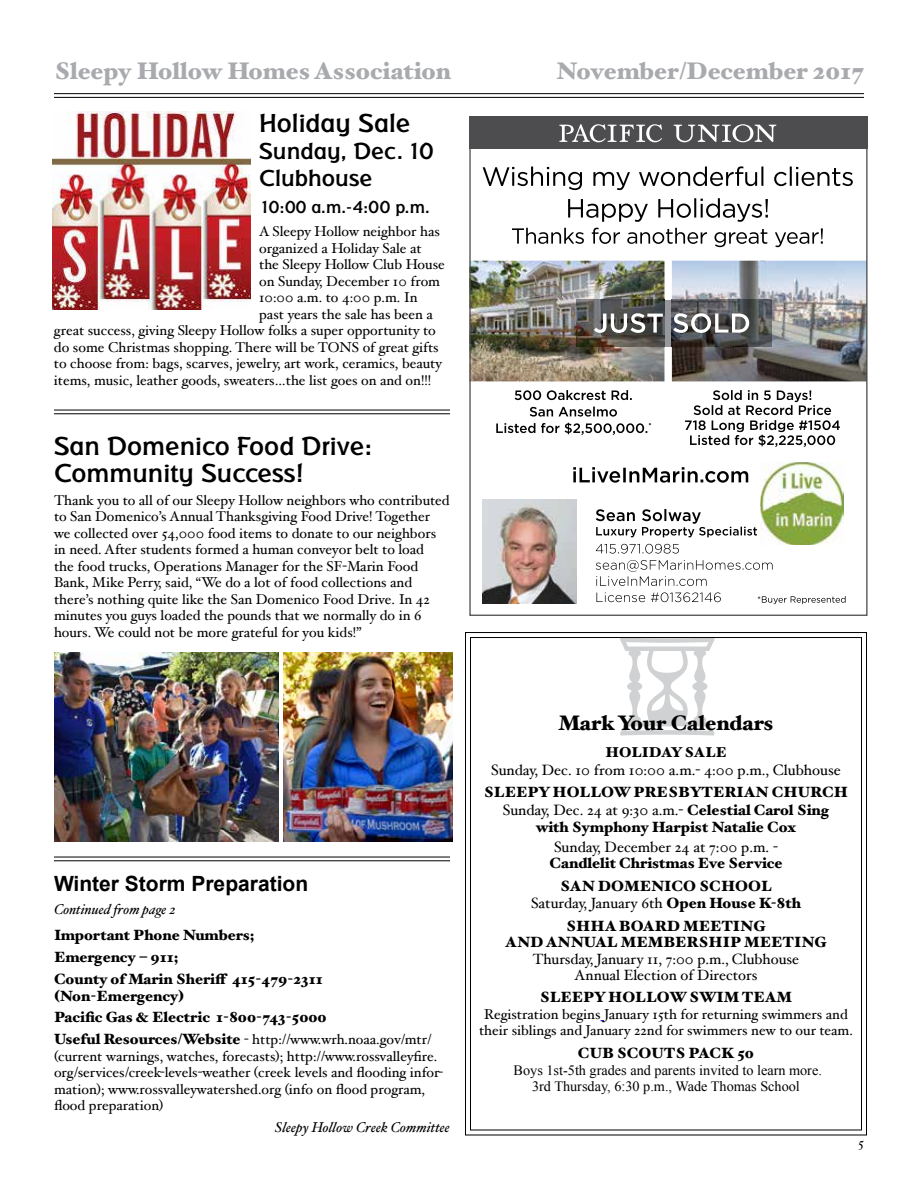
<style>
.page{position:relative;width:918px;height:1188px;background:#fff}
.page>*{position:absolute;margin:0;border:0;box-sizing:border-box;transform-origin:0 0}
.t1{font:500 27px/27px "Badger";color:#000;scale:1.1 1}
.t2{font:900 24px "Hoefler Text";color:#a8aaad}
.t3{font:500 24px/27px "Badger";color:#000;scale:1.1 1}
.t4{font:700 21px "Arial";color:#000}
.t5{font:900 21px "Hoefler Text";color:#000}
.t6{font:500 18px "Badger";color:#000;scale:1.1 1}
.t7{font:15px "Hoefler Text";color:#000}
.t8{font:900 14.85px/21.9px "Hoefler Text";color:#000;text-align:center}
.t9{font:14.85px/16.5px "Hoefler Text";color:#000;text-align:center}
.t10{font:14.25px/16.5px "Hoefler Text";color:#000}
.t11{font:14.25px/16.5px "Times New Roman";color:#000;text-align:center}
.t12{font:italic 14.25px "Hoefler Text";color:#000}
.t13{font:900 14.25px "Hoefler Text";color:#000}
.t14{font:13.5px "Hoefler Text";color:#000}
.s1{font-weight:900;font-size:14.85px}
.s2{font-weight:400}
</style>
<div class="page">
<hr style="left:54px;top:93px;width:810px;height:1px;background:#000">
<hr style="left:54px;top:97px;width:810px;height:1px;background:#000">
<svg style="left:465px;top:632px;width:402px;height:504px"></svg>
<img style="left:52px;top:111px;width:198px;height:198px">
<img style="left:471px;top:261px;width:193px;height:120px">
<img style="left:672px;top:261px;width:193px;height:120px">
<img style="left:760px;top:462px;width:83px;height:83px">
<img style="left:482px;top:499px;width:95px;height:105px">
<svg style="left:596px;top:592px;width:125px;height:10px"></svg>
<svg style="left:596px;top:560px;width:177px;height:26px"></svg>
<svg style="left:596px;top:544px;width:83px;height:10px"></svg>
<svg style="left:596px;top:509px;width:161px;height:28px"></svg>
<div style="left:469px;top:116px;width:398px;height:33px;background:#4d4d4f"></div>
<svg style="left:573px;top:467px;width:175px;height:16px"></svg>
<svg style="left:674px;top:124px;width:102px;height:18px"></svg>
<svg style="left:559px;top:124px;width:103px;height:18px"></svg>
<svg style="left:496px;top:423px;width:155px;height:12px"></svg>
<svg style="left:530px;top:407px;width:87px;height:10px"></svg>
<svg style="left:515px;top:390px;width:117px;height:10px"></svg>
<svg style="left:685px;top:390px;width:155px;height:57px"></svg>
<svg style="left:758px;top:596px;width:88px;height:8px"></svg>
<svg style="left:512px;top:228px;width:311px;height:19px"></svg>
<svg style="left:568px;top:198px;width:200px;height:24px"></svg>
<svg style="left:483px;top:166px;width:370px;height:24px"></svg>
<div style="left:664px;top:300px;width:8px;height:47px;background:#96989b"></div>
<img style="left:577px;top:300px;width:87px;height:47px">
<img style="left:672px;top:300px;width:100px;height:47px">
<svg style="left:594px;top:313px;width:155px;height:20px"></svg>
<hr style="left:54px;top:410px;width:396px;height:1px;background:#000">
<hr style="left:54px;top:413px;width:396px;height:1px;background:#000">
<img style="left:54px;top:653px;width:225px;height:189px">
<img style="left:284px;top:653px;width:169px;height:189px">
<hr style="left:54px;top:857px;width:396px;height:1px;background:#000">
<hr style="left:54px;top:860px;width:396px;height:1px;background:#000">
<svg style="left:620px;top:636px;width:95px;height:99px"></svg>
<h2 class="t2" style="left:54px;top:57px;width:398px">Sleepy Hollow Homes Association</h2>
<h2 class="t2" style="left:556px;top:57px;width:309px">November/December 2017</h2>
<h1 class="t1" style="left:259px;top:109px;width:139px">Holiday Sale</h1>
<h2 class="t3" style="left:259px;top:137px;width:160px">Sunday, Dec.10<br>Clubhouse</h2>
<p class="t6" style="left:259px;top:197px;width:157px">10:00 a.m.-4:00 p.m.</p>
<p class="t10" style="left:259px;top:223px;width:182px">A Sleepy Hollow neighbor has</p>
<p class="t10" style="left:259px;top:240px;width:164px">organized a Holiday Sale at</p>
<p class="t10" style="left:259px;top:256px;width:187px">the Sleepy Hollow Club House</p>
<p class="t10" style="left:259px;top:273px;width:182px">on Sunday, December 10 from</p>
<p class="t10" style="left:259px;top:289px;width:160px">10:00 a.m. to 4:00 p.m. In</p>
<p class="t10" style="left:259px;top:306px;width:175px">past years the sale has been a</p>
<p class="t10" style="left:54px;top:322px;width:383px">great success, giving Sleepy Hollow folks a super opportunity to</p>
<p class="t10" style="left:54px;top:339px;width:386px">do some Christmas shopping. There will be TONS of great gifts</p>
<p class="t10" style="left:54px;top:355px;width:390px">to choose from: bags, scarves, jewelry, art work, ceramics, beauty</p>
<p class="t10" style="left:54px;top:372px;width:379px">items, music, leather goods, sweaters…the list goes on and on!!!</p>
<h1 class="t1" style="left:54px;top:432px;width:291px">San Domenico Food Drive:<br>Community Success!</h1>
<p class="t10" style="left:54px;top:492px;width:397px">Thank you to all of our Sleepy Hollow neighbors who contributed to San Domenico’s Annual Thanksgiving Food Drive! Together we collected over 54,000 food items to donate to our neighbors in need. After students formed a human conveyor belt to load<br>the food trucks, Operations Manager for the SF-Marin Food Bank, Mike Perry, said, “We do a lot of food collections and there’s nothing quite like the San Domenico Food Drive. In 42 minutes you guys loaded the pounds that we normally do in 6 hours. We could not be more grateful for you kids!”</p>
<h3 class="t4" style="left:54px;top:870px;width:256px">Winter Storm Preparation</h3>
<p class="t8" style="left:54px;top:924px;width:270px;text-align:left">Important Phone Numbers;<br>Emergency – 911;<br>County of Marin Sheriff 415-479-2311</p>
<p class="t8" style="left:54px;top:984px;width:274px;text-align:left">(Non-Emergency)<br>Pacific Gas &amp; Electric 1-800-743-5000</p>
<p class="t10" style="left:54px;top:1031px;width:391px"><span class="s1">Useful Resources/Website</span> - http://www.wrh.noaa.gov/mtr/ (current warnings, watches, forecasts); http://www.rossvalleyfire. org/services/creek-levels-weather (creek levels and flooding infor&shy;mation); www.rossvalleywatershed.org (info on flood program, flood preparation)</p>
<p class="t12" style="left:275px;top:1119px;width:177px">Sleepy Hollow Creek Committee</p>
<p class="t12" style="left:54px;top:900px;width:124px">Continued from page 2</p>
<h3 class="t5" style="left:559px;top:710px;width:216px">Mark Your Calendars</h3>
<p class="t13" style="left:605px;top:744px;width:123px">HOLIDAY SALE</p>
<p class="t8" style="left:484px;top:781px;width:366px">SLEEPY HOLLOW PRESBYTERIAN CHURCH</p>
<p class="t7" style="left:503px;top:801px;width:328px">Sunday, Dec. 24 at 9:30 a.m.- <span class="s1">Celestial Carol Sing</span></p>
<p class="t8" style="left:536px;top:815px;width:261px">with Symphony Harpist Natalie Cox</p>
<p class="t7" style="left:554px;top:838px;width:225px">Sunday, December 24 at 7:00 p.m. -</p>
<p class="t8" style="left:549px;top:852px;width:235px;line-height:23px">Candlelit Christmas Eve Service<br>SAN DOMENICO SCHOOL</p>
<p class="t8" style="left:531px;top:891px;width:271px;line-height:23px"><span class="s2">Saturday, January 6th</span> Open House K-8th<br>SHHA BOARD MEETING</p>
<p class="t8" style="left:505px;top:931px;width:323px">AND ANNUAL MEMBERSHIP MEETING</p>
<p class="t9" style="left:533px;top:950px;width:268px">Thursday, January 11, 7:00 p.m., Clubhouse<br>Annual Election of Directors</p>
<p class="t8" style="left:540px;top:986px;width:254px">SLEEPY HOLLOW SWIM TEAM</p>
<p class="t10" style="left:479px;top:1005px;width:375px;text-align:center">Registration begins January 15th for returning swimmers and their siblings and January 22nd for swimmers new to our team.</p>
<p class="t8" style="left:578px;top:1042px;width:178px">CUB SCOUTS PACK 50</p>
<p class="t11" style="left:514px;top:1061px;width:310px">Boys 1st-5th grades and parents invited to learn more.<br>3rd Thursday, 6:30 p.m., Wade Thomas School</p>
<p class="t7" style="left:491px;top:761px;width:351px">Sunday, Dec. 10 from 10:00 a.m.- 4:00 p.m., Clubhouse</p>
<p class="t14" style="left:858px;top:1134px;width:7px">5</p>
</div>
